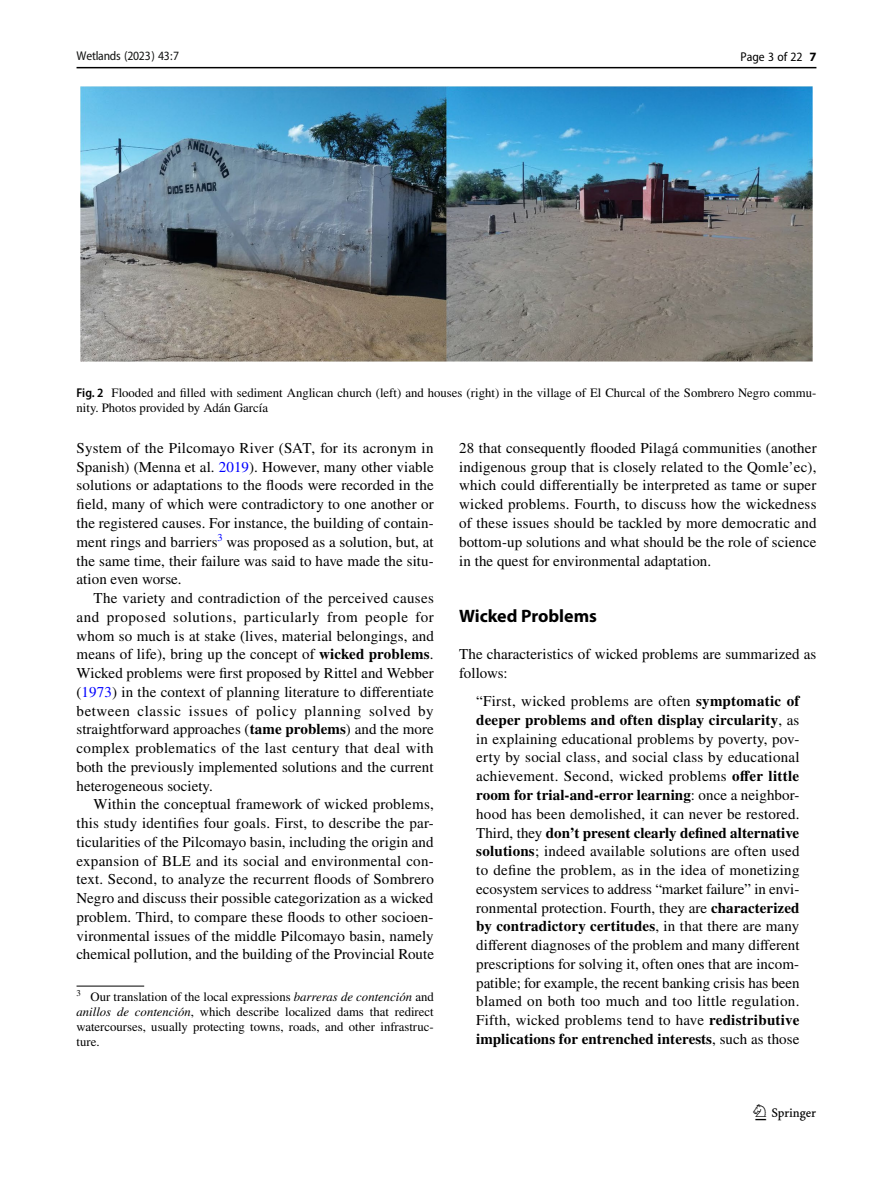
<style>
.page{position:relative;width:893px;height:1187px;background:#fff}
.page>*{position:absolute;margin:0;border:0;box-sizing:border-box;transform-origin:0 0}
.t1{font:22.5px "Springnew Regular 3";color:#000}
.t2{font:700 18px "Myriad Pro";color:#000}
.t3{font:15px/18.8px "STIX";letter-spacing:.005em;color:#000;text-align:justify}
.t4{font:12.75px/15px "STIX";color:#000}
.t5{font:12.75px "Adv T Tc 488 b 0 e 6";letter-spacing:-.015em;color:#131413}
.t6{font:semi-condensed 12.75px "Myriad Pro";color:#000}
.s1{font-family:"Myriad Pro Bold 2";font-stretch:normal}
.s2{font-family:"Myriad Pro";font-weight:600;font-stretch:semi-condensed}
.s3{color:#00f}
.s4{font-weight:700}
.s5{font-style:italic}
</style>
<div class="page">
<hr style="left:77px;top:67px;width:739px;height:1px;background:#000">
<img style="left:81px;top:87px;width:731px;height:274px">
<hr style="left:77px;top:985px;width:67px;height:1px;background:#000">
<p class="t5" style="left:77px;top:51px;width:104px">Wetlands (2023) 43:7</p>
<p class="t6" style="left:740px;top:49px;width:78px">Page 3 of 22 <span class="s1">7</span></p>
<p class="t4" style="left:77px;top:385px;width:741px"><span class="s2">Fig. 2</span> Flooded and filled with sediment Anglican church (left) and houses (right) in the village of El Churcal of the Sombrero Negro commu&shy;nity. Photos provided by Adán García</p>
<p class="t3" style="left:77px;top:439px;width:359px">System of the Pilcomayo River (SAT, for its acronym in Spanish) (Menna et al. <span class="s3">2019</span>). However, many other viable solutions or adaptations to the floods were recorded in the field, many of which were contradictory to one another or the registered causes. For instance, the building of contain&shy;ment rings and barriers<sup>3</sup> was proposed as a solution, but, at the same time, their failure was said to have made the situ&shy;ation even worse.</p>
<p class="t3" style="left:77px;top:589px;width:359px;text-indent:17px">The variety and contradiction of the perceived causes and proposed solutions, particularly from people for whom so much is at stake (lives, material belongings, and means of life), bring up the concept of <span class="s4">wicked problems</span>.<br>Wicked problems were first proposed by Rittel and Webber (<span class="s3">1973</span>) in the context of planning literature to differentiate between classic issues of policy planning solved by straightforward approaches (<span class="s4">tame problems</span>) and the more complex problematics of the last century that deal with both the previously implemented solutions and the current heterogeneous society.</p>
<p class="t3" style="left:77px;top:796px;width:359px;text-indent:17px">Within the conceptual framework of wicked problems, this study identifies four goals. First, to describe the par&shy;ticularities of the Pilcomayo basin, including the origin and expansion of BLE and its social and environmental con&shy;text. Second, to analyze the recurrent floods of Sombrero Negro and discuss their possible categorization as a wicked problem. Third, to compare these floods to other socioen&shy;vironmental issues of the middle Pilcomayo basin, namely chemical pollution, and the building of the Provincial Route</p>
<p class="t4" style="left:77px;top:990px;width:359px;text-align:justify"><sup>3</sup> Our translation of the local expressions <span class="s5">barreras de contención</span> and <span class="s5">anillos de contención</span>, which describe localized dams that redirect watercourses, usually protecting towns, roads, and other infrastruc&shy;ture.</p>
<p class="t3" style="left:459px;top:439px;width:359px">28 that consequently flooded Pilagá communities (another indigenous group that is closely related to the Qomle’ec), which could differentially be interpreted as tame or super wicked problems. Fourth, to discuss how the wickedness of these issues should be tackled by more democratic and bottom-up solutions and what should be the role of science in the quest for environmental adaptation.</p>
<p class="t2" style="left:459px;top:604px;width:139px">Wicked Problems</p>
<p class="t3" style="left:459px;top:646px;width:359px">The characteristics of wicked problems are summarized as follows:</p>
<p class="t3" style="left:476px;top:692px;width:325px">“First, wicked problems are often <span class="s4">symptomatic of deeper problems and often display circularity</span>, as in explaining educational problems by poverty, pov&shy;erty by social class, and social class by educational achievement. Second, wicked problems <span class="s4">offer little room for trial-and-error learning</span>: once a neighbor&shy;hood has been demolished, it can never be restored.<br>Third, they <span class="s4">don’t present clearly defined alternative solutions</span>; indeed available solutions are often used to define the problem, as in the idea of monetizing ecosystem services to address “market failure” in envi&shy;ronmental protection. Fourth, they are <span class="s4">characterized by contradictory certitudes</span>, in that there are many different diagnoses of the problem and many different prescriptions for solving it, often ones that are incom&shy;patible; for example, the recent banking crisis has been blamed on both too much and too little regulation.<br>Fifth, wicked problems tend to have <span class="s4">redistributive implications for entrenched interests</span>, such as those</p>
<h1 class="t1" style="left:755px;top:1104px;width:62px">1 3</h1>
</div>
